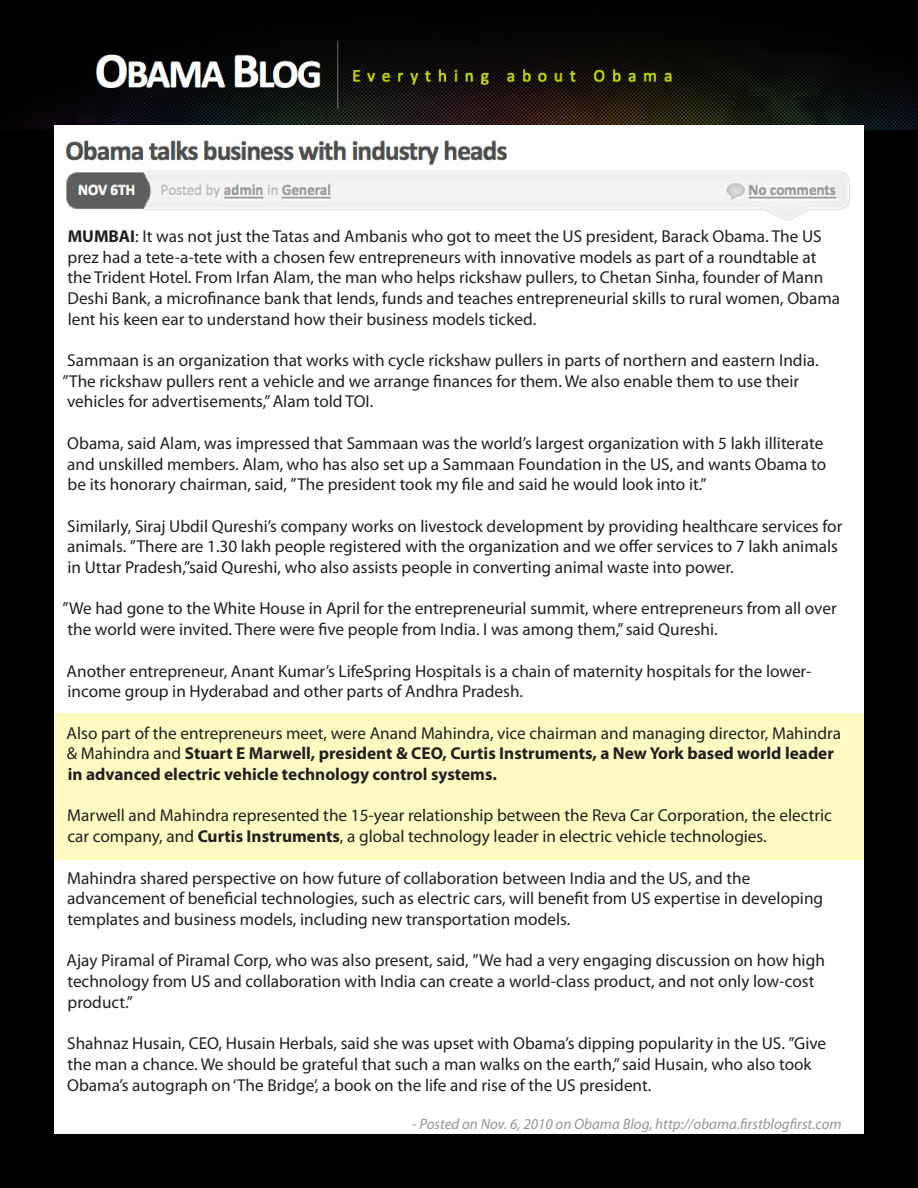
<style>
.page{position:relative;width:918px;height:1188px;background:#fff}
.page>*{position:absolute;margin:0;border:0;box-sizing:border-box;transform-origin:0 0}
.t1{font:17.25px/20.7px "Myriad Pro";color:#231f20}
.t2{font:700 17.25px/20.7px "Myriad Pro";color:#231f20}
.t3{font:italic 15px "Myriad Pro";color:#939598}
.s1{font-weight:700}
.s2{font-weight:400}
</style>
<div class="page">
<div style="left:0;top:1px;width:918px;height:1187px;background:#010000"></div>
<div style="left:54px;top:54px;width:810px;height:1080px;background:#fff"></div>
<div style="left:54px;top:713px;width:810px;height:147px;background:#fffac1"></div>
<img style="left:0;top:0;width:918px;height:130px">
<img style="left:54px;top:125px;width:810px;height:96px">
<p class="t1" style="left:67px;top:225px;width:774px"><span class="s1">MUMBAI</span>: It was not just the Tatas and Ambanis who got to meet the US president, Barack Obama. The US prez had a tete-a-tete with a chosen few entrepreneurs with innovative models as part of a roundtable at the Trident Hotel. From Irfan Alam, the man who helps rickshaw pullers, to Chetan Sinha, founder of Mann Deshi Bank, a microfinance bank that lends, funds and teaches entrepreneurial skills to rural women, Obama lent his keen ear to understand how their business models ticked.</p>
<p class="t1" style="left:62px;top:350px;width:758px">Sammaan is an organization that works with cycle rickshaw pullers in parts of northern and eastern India. ”The rickshaw pullers rent a vehicle and we arrange finances for them. We also enable them to use their vehicles for advertisements,” Alam told TOI.</p>
<p class="t1" style="left:67px;top:432px;width:761px">Obama, said Alam, was impressed that Sammaan was the world’s largest organization with 5 lakh illiterate and unskilled members. Alam, who has also set up a Sammaan Foundation in the US, and wants Obama to be its honorary chairman, said, ”The president took my file and said he would look into it.”</p>
<p class="t1" style="left:67px;top:515px;width:777px">Similarly, Siraj Ubdil Qureshi’s company works on livestock development by providing healthcare services for animals. ”There are 1.30 lakh people registered with the organization and we offer services to 7 lakh animals in Uttar Pradesh,”said Qureshi, who also assists people in converting animal waste into power.</p>
<p class="t1" style="left:62px;top:598px;width:776px">”We had gone to the White House in April for the entrepreneurial summit, where entrepreneurs from all over the world were invited. There were five people from India. I was among them,” said Qureshi.</p>
<p class="t1" style="left:67px;top:660px;width:746px">Another entrepreneur, Anant Kumar’s LifeSpring Hospitals is a chain of maternity hospitals for the lower&shy;income group in Hyderabad and other parts of Andhra Pradesh.</p>
<p class="t2" style="left:67px;top:722px;width:776px"><span class="s2">Also part of the entrepreneurs meet, were Anand Mahindra, vice chairman and managing director, Mahindra &amp; Mahindra and</span> Stuart E Marwell, president &amp; CEO, Curtis Instruments, a New York based world leader in advanced electric vehicle technology control systems.</p>
<p class="t1" style="left:67px;top:805px;width:766px">Marwell and Mahindra represented the 15-year relationship between the Reva Car Corporation, the electric car company, and <span class="s1">Curtis Instruments</span>, a global technology leader in electric vehicle technologies.</p>
<p class="t1" style="left:67px;top:867px;width:757px">Mahindra shared perspective on how future of collaboration between India and the US, and the advancement of beneficial technologies, such as electric cars, will benefit from US expertise in developing templates and business models, including new transportation models.</p>
<p class="t1" style="left:67px;top:950px;width:760px">Ajay Piramal of Piramal Corp, who was also present, said, ”We had a very engaging discussion on how high technology from US and collaboration with India can create a world-class product, and not only low-cost product.”</p>
<p class="t1" style="left:67px;top:1033px;width:761px">Shahnaz Husain, CEO, Husain Herbals, said she was upset with Obama’s dipping popularity in the US. ”Give the man a chance. We should be grateful that such a man walks on the earth,” said Husain, who also took<br>Obama’s autograph on ‘The Bridge’, a book on the life and rise of the US president.</p>
<p class="t3" style="left:412px;top:1115px;width:431px">- Posted on Nov. 6, 2010 on Obama Blog, http://obama.firstblogfirst.com</p>
</div>
